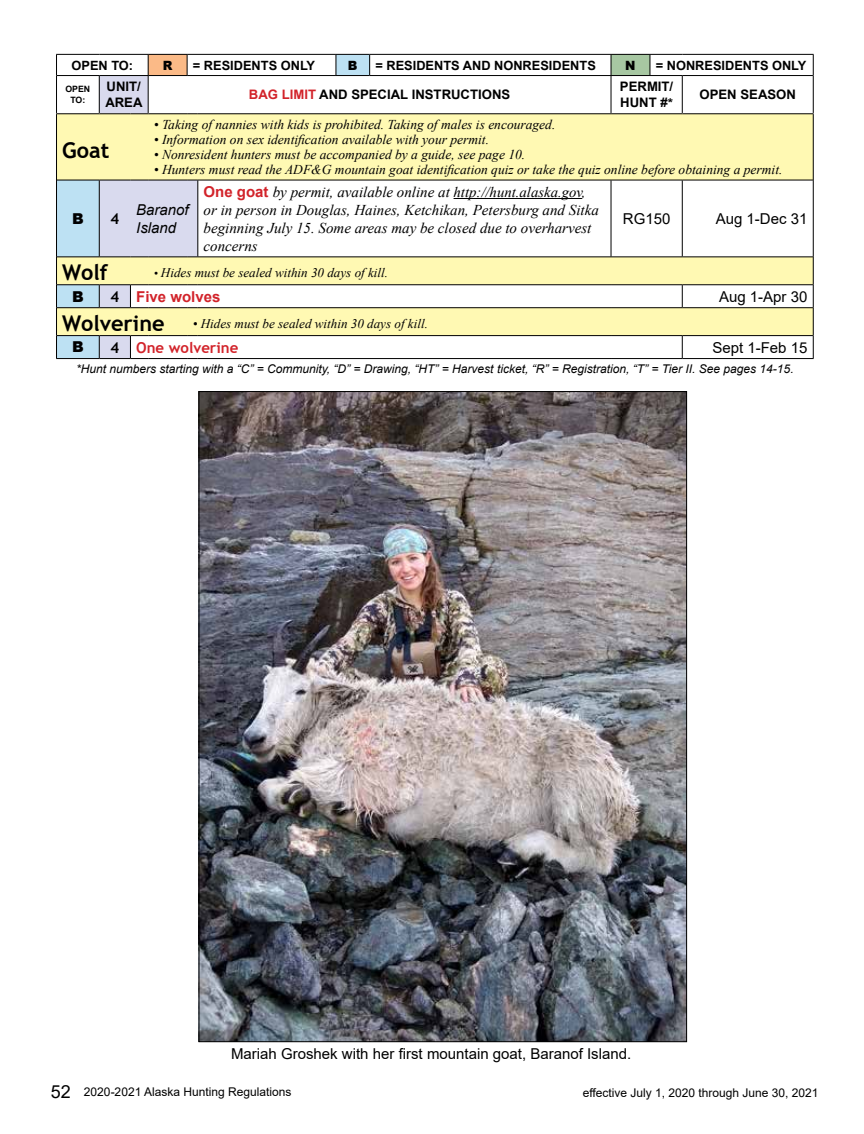
<style>
.page{position:relative;width:864px;height:1134px;background:#fff}
.page>*{position:absolute;margin:0;border:0;box-sizing:border-box;transform-origin:0 0}
.t1{font:700 21.75px "Trebuchet MS";color:#000}
.t2{font:italic 15px/18px "Times New Roman";color:#000}
.t3{font:15px "Arial";color:#000}
.t4{font:italic 15px/18px "Arial";color:#000}
.t5{font:700 15px "Trebuchet MS";color:#d2232a}
.t6{font:700 15px "Arial";color:#d2232a}
.t7{font:900 15px "Arial";color:#000}
.t8{font:700 15px "Trebuchet MS";color:#000}
.t9{font:italic 13.5px "Times New Roman";color:#000}
.t10{font:italic 13.05px "Times New Roman";color:#000}
.t11{font:700 13.05px/16px "Arial";color:#000}
.t12{font:700 12.75px "Arial";color:#000}
.t13{font:900 12.75px "Arial";color:#000}
.t14{font:italic 12px "Arial";color:#000}
.t15{font:12px "Arial";color:#000}
.t16{font:700 8.7px/11.7px "Arial";color:#000;text-align:center}
.s1{color:#d2232a}
.s2{font-size:12.3px}
.s3{font-family:"Arial";font-weight:700;font-style:normal;color:#d2232a}
.s4{font-size:14.7px}
.s5{font-size:11.7px}
.s6{font-family:"Trebuchet MS";color:#000}
.s7{color:#000}
.s8{font-size:18px}
</style>
<div class="page">
<div style="left:57px;top:114px;width:756px;height:221px;background:#fff9b3"></div>
<hr style="left:682px;top:358px;width:132px;height:1px;background:#000">
<hr style="left:56px;top:113px;width:43px;height:1px;background:#000">
<hr style="left:99px;top:113px;width:31px;height:1px;background:#000">
<svg style="left:130px;top:113px;width:18px;height:1px"></svg>
<hr style="left:148px;top:113px;width:39px;height:1px;background:#000">
<hr style="left:198px;top:113px;width:413px;height:1px;background:#000">
<hr style="left:611px;top:113px;width:71px;height:1px;background:#000">
<hr style="left:682px;top:113px;width:132px;height:1px;background:#000">
<hr style="left:56px;top:114px;width:1px;height:66px;background:#000">
<hr style="left:813px;top:114px;width:1px;height:66px;background:#000">
<hr style="left:813px;top:180px;width:1px;height:77px;background:#000">
<svg style="left:813px;top:257px;width:1px;height:101px"></svg>
<hr style="left:682px;top:180px;width:131px;height:1px;background:#000">
<hr style="left:682px;top:257px;width:131px;height:1px;background:#000">
<hr style="left:682px;top:284px;width:131px;height:1px;background:#000">
<hr style="left:682px;top:307px;width:131px;height:1px;background:#000">
<hr style="left:682px;top:335px;width:131px;height:1px;background:#000">
<svg style="left:56px;top:180px;width:738px;height:230px"></svg>
<div style="left:148px;top:54px;width:39px;height:22px;background:#fbba87"></div>
<div style="left:336px;top:54px;width:34px;height:22px;background:#bde1f3"></div>
<div style="left:611px;top:54px;width:39px;height:22px;background:#a7c7a2"></div>
<div style="left:99px;top:76px;width:49px;height:37px;background:#d9daee"></div>
<hr style="left:56px;top:54px;width:43px;height:1px;background:#000">
<hr style="left:99px;top:54px;width:49px;height:1px;background:#000">
<hr style="left:148px;top:54px;width:39px;height:1px;background:#000">
<hr style="left:187px;top:54px;width:149px;height:1px;background:#000">
<hr style="left:336px;top:54px;width:34px;height:1px;background:#000">
<hr style="left:370px;top:54px;width:241px;height:1px;background:#000">
<hr style="left:611px;top:54px;width:39px;height:1px;background:#000">
<hr style="left:650px;top:54px;width:32px;height:1px;background:#000">
<hr style="left:682px;top:54px;width:132px;height:1px;background:#000">
<hr style="left:57px;top:75px;width:42px;height:1px;background:#000">
<hr style="left:99px;top:75px;width:49px;height:1px;background:#000">
<hr style="left:148px;top:75px;width:39px;height:1px;background:#000">
<hr style="left:187px;top:75px;width:149px;height:1px;background:#000">
<hr style="left:336px;top:75px;width:34px;height:1px;background:#000">
<hr style="left:370px;top:75px;width:241px;height:1px;background:#000">
<hr style="left:611px;top:75px;width:39px;height:1px;background:#000">
<hr style="left:650px;top:75px;width:32px;height:1px;background:#000">
<hr style="left:682px;top:75px;width:131px;height:1px;background:#000">
<svg style="left:56px;top:55px;width:1px;height:21px"></svg>
<svg style="left:148px;top:55px;width:1px;height:20px"></svg>
<svg style="left:187px;top:55px;width:1px;height:20px"></svg>
<svg style="left:336px;top:55px;width:1px;height:20px"></svg>
<svg style="left:369px;top:55px;width:1px;height:20px"></svg>
<svg style="left:611px;top:55px;width:1px;height:20px"></svg>
<svg style="left:650px;top:55px;width:1px;height:20px"></svg>
<svg style="left:813px;top:55px;width:1px;height:21px"></svg>
<hr style="left:56px;top:76px;width:1px;height:37px;background:#000">
<hr style="left:99px;top:76px;width:1px;height:37px;background:#000">
<hr style="left:148px;top:76px;width:1px;height:37px;background:#000">
<hr style="left:611px;top:76px;width:1px;height:37px;background:#000">
<hr style="left:682px;top:76px;width:1px;height:37px;background:#000">
<hr style="left:813px;top:76px;width:1px;height:37px;background:#000">
<img style="left:201px;top:393px;width:484px;height:647px">
<p class="t12" style="left:72px;top:56px;width:63px">OPEN TO:</p>
<p class="t13" style="left:163px;top:56px;width:11px">R</p>
<p class="t12" style="left:193px;top:56px;width:124px">= RESIDENTS ONLY</p>
<p class="t13" style="left:348px;top:56px;width:11px">B</p>
<p class="t12" style="left:375px;top:56px;width:222px">= RESIDENTS AND NONRESIDENTS</p>
<p class="t13" style="left:625px;top:56px;width:12px">N</p>
<p class="t12" style="left:656px;top:56px;width:152px">= NONRESIDENTS ONLY</p>
<p class="t16" style="left:65px;top:83px;width:26px">OPEN<br>TO:</p>
<p class="t11" style="left:105px;top:79px;width:39px">UNIT/<br>AREA</p>
<p class="t11" style="left:249px;top:87px;width:263px"><span class="s1">BAG LIMIT</span> AND SPECIAL INSTRUCTIONS</p>
<p class="t11" style="left:620px;top:79px;width:55px">PERMIT/<br>HUNT #<span class="s2">*</span></p>
<p class="t11" style="left:700px;top:87px;width:98px">OPEN SEASON</p>
<h1 class="t1" style="left:62px;top:137px;width:48px">Goat</h1>
<p class="t9" style="left:154px;top:115px;width:403px">• Taking of nannies with kids is prohibited. Taking of males is encouraged.</p>
<p class="t9" style="left:154px;top:130px;width:337px">• Information on sex identification available with your permit.</p>
<p class="t9" style="left:154px;top:145px;width:373px">• Nonresident hunters must be accompanied by a guide, see page 10.</p>
<p class="t9" style="left:154px;top:160px;width:630px">• Hunters must read the ADF&amp;G mountain goat identification quiz or take the quiz online before obtaining a permit.</p>
<p class="t7" style="left:72px;top:208px;width:13px">B</p>
<p class="t8" style="left:110px;top:209px;width:10px">4</p>
<p class="t4" style="left:136px;top:201px;width:54px">Baranof<br>Island</p>
<p class="t2" style="left:204px;top:183px;width:397px"><span class="s3">One goat</span> by permit, available online at <span class="s4">http://hunt.alaska.gov, </span>or in person in Douglas, Haines, Ketchikan, Petersburg and Sitka beginning July 15. Some areas may be closed due to overharvest concerns</p>
<p class="t3" style="left:623px;top:208px;width:49px">RG150</p>
<p class="t3" style="left:716px;top:208px;width:93px">Aug 1-Dec 31</p>
<h1 class="t1" style="left:62px;top:259px;width:47px">Wolf</h1>
<p class="t10" style="left:154px;top:263px;width:236px"><span class="s5">•</span> Hides must be sealed within 30 days of kill.</p>
<p class="t7" style="left:72px;top:285px;width:13px">B</p>
<p class="t6" style="left:110px;top:286px;width:111px"><span class="s6">4</span> Five wolves</p>
<p class="t3" style="left:719px;top:286px;width:90px">Aug 1-Apr 30</p>
<h1 class="t1" style="left:62px;top:310px;width:104px">Wolverine</h1>
<p class="t10" style="left:193px;top:314px;width:237px">• Hides must be sealed within 30 days of kill.</p>
<p class="t7" style="left:72px;top:336px;width:13px">B</p>
<p class="t5" style="left:110px;top:338px;width:129px"><span class="s7">4</span> One wolverine</p>
<p class="t3" style="left:712px;top:337px;width:97px">Sept 1-Feb 15</p>
<p class="t14" style="left:76px;top:361px;width:719px">*Hunt numbers starting with a “C” = Community, “D” = Drawing, “HT” = Harvest ticket, “R” = Registration, “T” = Tier II. See pages 14-15.</p>
<p class="t3" style="left:231px;top:1044px;width:402px">Mariah Groshek with her first mountain goat, Baranof Island.</p>
<p class="t15" style="left:51px;top:1083px;width:242px"><span class="s8">52</span> 2020-2021 Alaska Hunting Regulations</p>
<p class="t15" style="left:583px;top:1084px;width:237px">effective July 1, 2020 through June 30, 2021</p>
</div>
